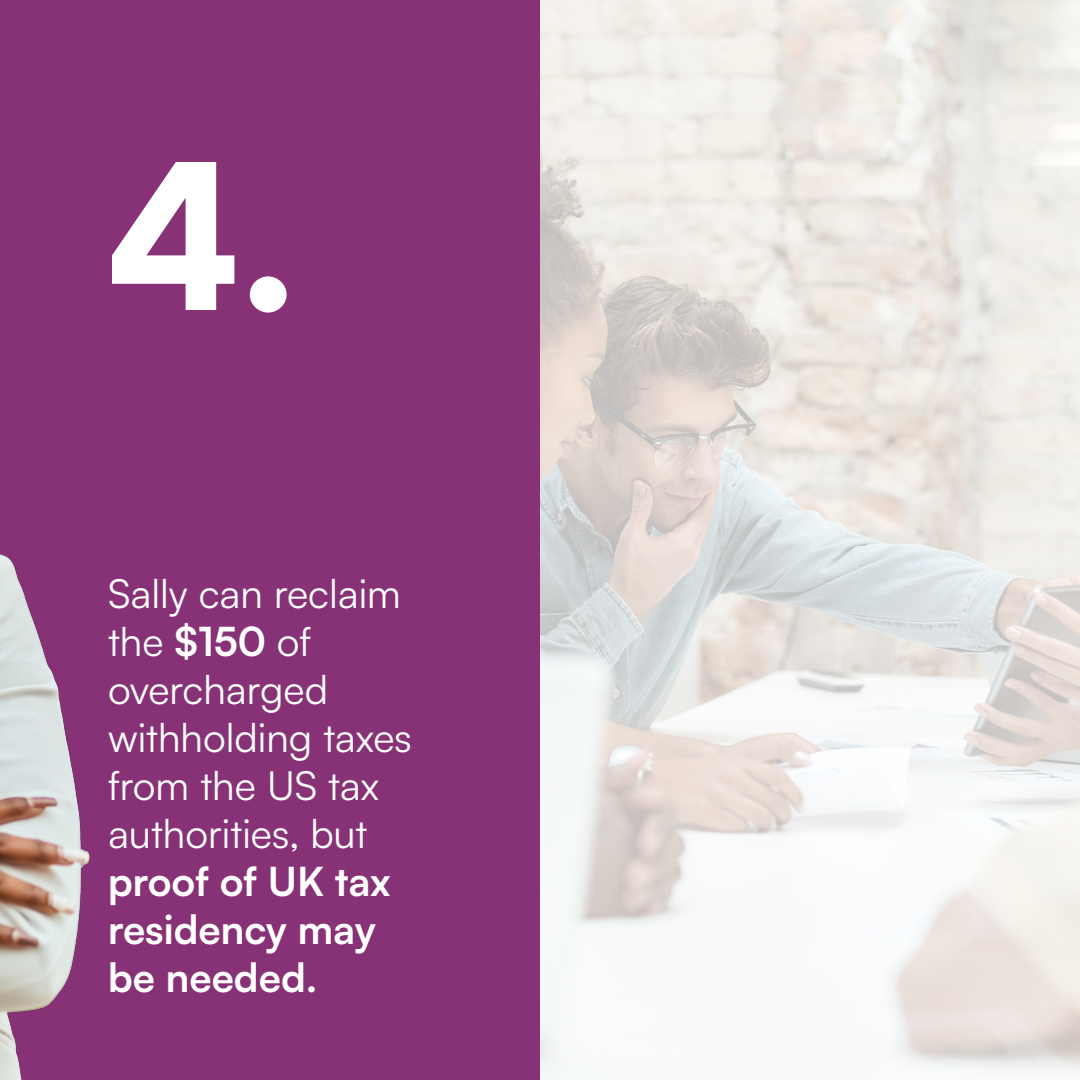
<style>
.page{position:relative;width:1080px;height:1080px;background:#fff}
.page>*{position:absolute;margin:0;border:0;box-sizing:border-box;transform-origin:0 0}
.t1{font:900 200px "Satoshi";color:#fff}
.t2{font:40px/48px "Satoshi";color:#fff}
.t3{font:700 40px/48px "Satoshi";color:#fff}
.s1{font-weight:700}
</style>
<div class="page">
<img style="left:540px;top:0;width:540px;height:1073px">
<div style="left:0;top:0;width:540px;height:1080px;background:#873276"></div>
<img style="left:0;top:554px;width:90px;height:526px">
<h1 class="t1" style="left:108px;top:84px;width:192px">4.</h1>
<p class="t2" style="left:108px;top:568px;width:305px">Sally can reclaim the <span class="s1">$150</span> of overcharged withholding taxes from the US tax authorities, but</p>
<p class="t3" style="left:108px;top:855px;width:284px">proof of UK tax residency may be needed.</p>
</div>
